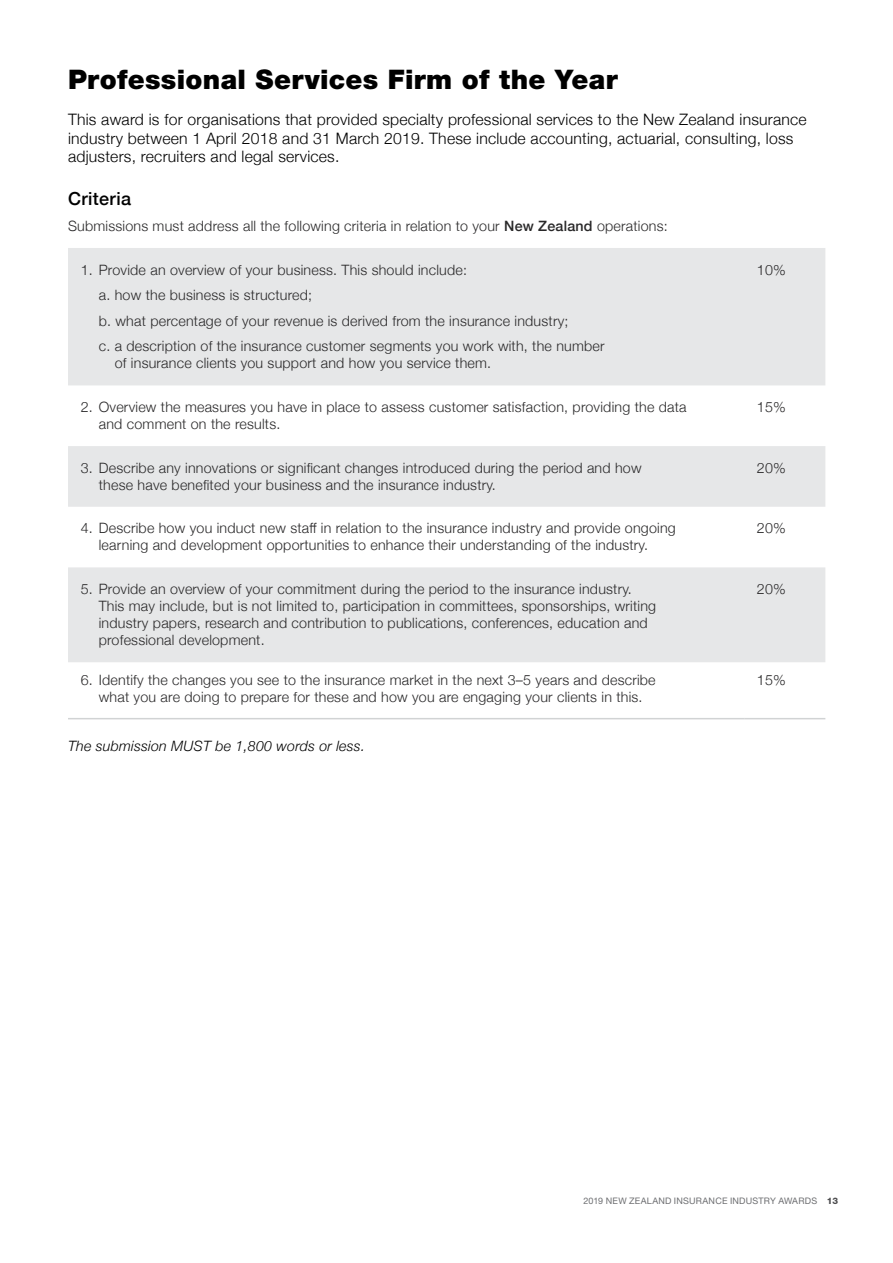
<style>
.page{position:relative;width:893px;height:1263px;background:#fff}
.page>*{position:absolute;margin:0;border:0;box-sizing:border-box;transform-origin:0 0}
.t1{font:900 27px "Helvetica Neue";letter-spacing:.01em;color:#000}
.t2{font:500 18px "Helvetica Neue";letter-spacing:.02em;color:#000}
.t3{font:300 15.75px/18.9px "Helvetica Neue";letter-spacing:.015em;color:#000}
.t4{font:300 14.25px/17.1px "Helvetica Neue";letter-spacing:.015em;color:#292829}
.t5{font:italic 300 14.25px "Helvetica Neue";letter-spacing:.015em;color:#000}
.t6{font:9px "Helvetica Neue";letter-spacing:.025em;color:#6d6e71}
.s1{font-weight:500}
.s2{font-weight:800;color:#4d4d4f}
</style>
<div class="page">
<svg style="left:68px;top:248px;width:757px;height:414px;fill:#e6e7e8"></svg>
<hr style="left:68px;top:718px;width:676px;height:1px;background:#d1d3d4">
<hr style="left:744px;top:718px;width:81px;height:1px;background:#d1d3d4">
<h1 class="t1" style="left:68px;top:63px;width:551px">Professional Services Firm of the Year</h1>
<p class="t3" style="left:68px;top:108px;width:740px">This award is for organisations that provided specialty professional services to the New Zealand insurance industry between 1 April 2018 and 31 March 2019. These include accounting, actuarial, consulting, loss adjusters, recruiters and legal services.</p>
<p class="t2" style="left:68px;top:184px;width:65px">Criteria</p>
<p class="t4" style="left:68px;top:216px;width:601px">Submissions must address all the following criteria in relation to your <span class="s1">New Zealand</span> operations:</p>
<p class="t4" style="left:99px;top:256px;width:507px;line-height:25.7px;text-indent:-18px">1. Provide an overview of your business. This should include:<br>a. how the business is structured;<br>b. what percentage of your revenue is derived from the insurance industry;<br>c. a description of the insurance customer segments you work with, the number</p>
<p class="t4" style="left:115px;top:354px;width:378px">of insurance clients you support and how you service them.</p>
<p class="t4" style="left:757px;top:260px;width:30px">10%</p>
<p class="t4" style="left:99px;top:397px;width:589px;text-indent:-18px">2. Overview the measures you have in place to assess customer satisfaction, providing the data and comment on the results.</p>
<p class="t4" style="left:757px;top:397px;width:30px">15%</p>
<p class="t4" style="left:99px;top:458px;width:544px;text-indent:-18px">3. Describe any innovations or significant changes introduced during the period and how these have benefited your business and the insurance industry.</p>
<p class="t4" style="left:757px;top:458px;width:30px">20%</p>
<p class="t4" style="left:99px;top:519px;width:579px;text-indent:-18px">4. Describe how you induct new staff in relation to the insurance industry and provide ongoing learning and development opportunities to enhance their understanding of the industry.</p>
<p class="t4" style="left:757px;top:519px;width:30px">20%</p>
<p class="t4" style="left:99px;top:579px;width:559px;text-indent:-18px">5. Provide an overview of your commitment during the period to the insurance industry.<br>This may include, but is not limited to, participation in committees, sponsorships, writing industry papers, research and contribution to publications, conferences, education and professional development.</p>
<p class="t4" style="left:757px;top:579px;width:30px">20%</p>
<p class="t4" style="left:81px;top:670px;width:576px;text-align:center">6. Identify the changes you see to the insurance market in the next 3–5 years and describe what you are doing to prepare for these and how you are engaging your clients in this.</p>
<p class="t4" style="left:757px;top:670px;width:30px">15%</p>
<p class="t5" style="left:68px;top:734px;width:298px">The submission MUST be 1,800 words or less.</p>
<p class="t6" style="left:583px;top:1195px;width:256px">2019 NEW ZEALAND INSURANCE INDUSTRY AWARDS <span class="s2">13</span></p>
</div>
